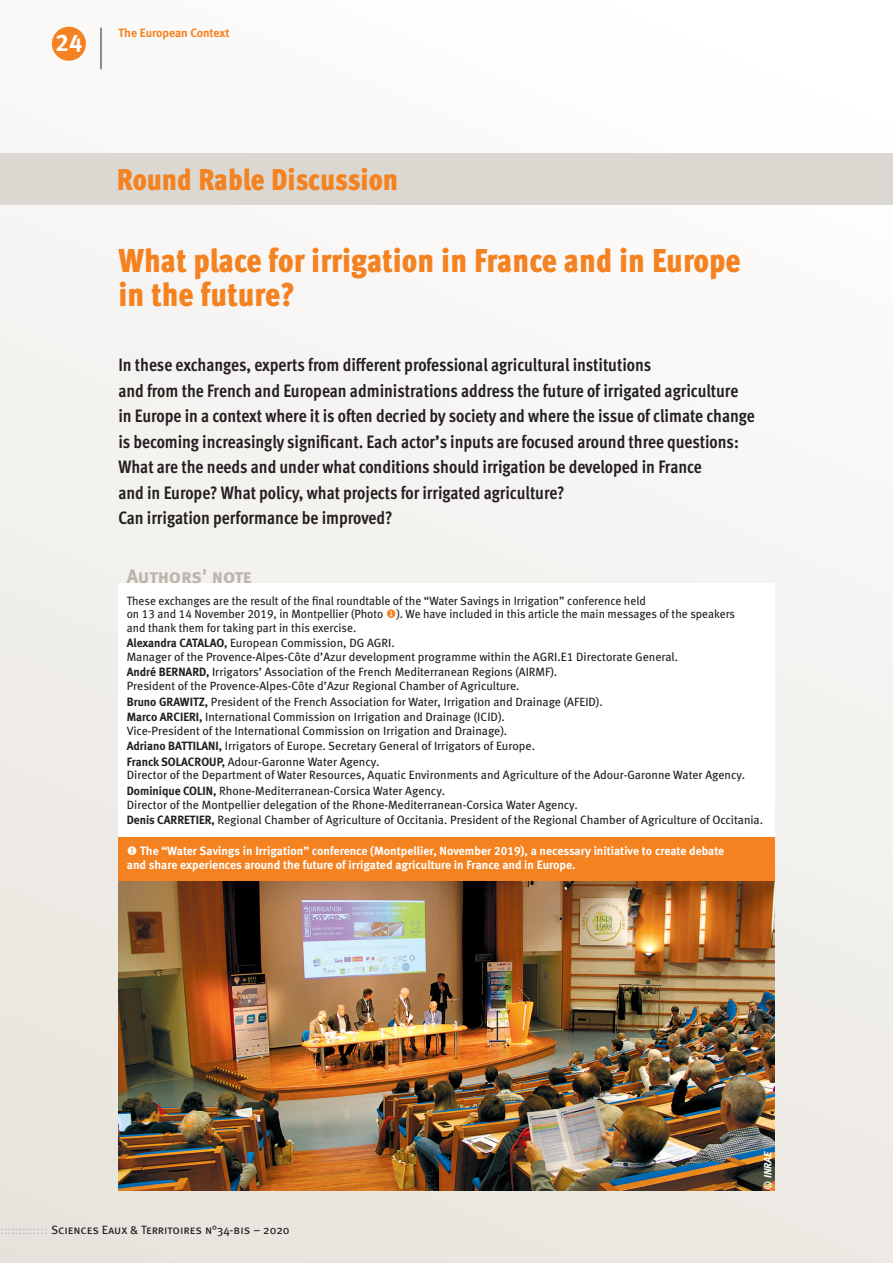
<style>
.page{position:relative;width:893px;height:1263px;background:#fff}
.page>*{position:absolute;margin:0;border:0;box-sizing:border-box;transform-origin:0 0}
.titre{font:900 33px/34px "Meta Cond OT";color:#f58220}
.titre-2{font:900 30px "Meta Cond OT";color:#f58220}
.t1{font:24px "Meta Bold Caps Expert";color:#fff}
.t2{font:19.5px "Meta Bold LF Caps";letter-spacing:-.01em;color:#bcb4ab}
.chapo{font:700 18px/25.5px "Meta Cond OT";color:#231f20}
.contacts{font:12px/13.5px "Meta Book LF";color:#231f20}
.légende{font:12px/13.5px "Meta Bold LF";color:#fff}
.t3{font:12px "Meta Book Caps";color:#231f20}
.roulette_section{font:700 12px "Meta";color:#f58220}
.crédit_photo{font:italic 10.5px "Meta Bold LF";color:#fff}
.s1{color:#f58220}
.s2{font-family:"Meta Bold LF"}
.s3{color:#bcbdc0}
</style>
<div class="page">
<div style="left:0;top:0;width:893px;height:1263px;background:linear-gradient(to bottom,#fdfdfc,#e9e5df)"></div>
<div style="left:0;top:153px;width:893px;height:52px;background:#dbd7d1"></div>
<div style="left:118px;top:583px;width:656px;height:254px;background:#fff"></div>
<img style="left:118px;top:881px;width:656px;height:310px">
<div style="left:118px;top:837px;width:657px;height:44px;background:#f58220"></div>
<div style="left:52px;top:27px;width:34px;height:34px;background:#f58220;border-radius:50%"></div>
<hr style="left:101px;top:28px;width:1px;height:41px;background:#231f20">
<p class="t1" style="left:56px;top:28px;width:28px">24</p>
<p class="roulette_section" style="left:118px;top:25px;width:113px">The European Context</p>
<p class="titre-2" style="left:117px;top:161px;width:283px">Round Rable Discussion</p>
<p class="titre" style="left:118px;top:244px;width:624px">What place for irrigation in France and in Europe in the future?</p>
<p class="chapo" style="left:118px;top:353px;width:638px">In these exchanges, experts from different professional agricultural institutions<br>and from the French and European administrations address the future of irrigated agriculture in Europe in a context where it is often decried by society and where the issue of climate change is becoming increasingly significant. Each actor’s inputs are focused around three questions:<br>What are the needs and under what conditions should irrigation be developed in France<br>and in Europe? What policy, what projects for irrigated agriculture?<br>Can irrigation performance be improved?</p>
<p class="t2" style="left:127px;top:564px;width:127px">Authors' note</p>
<p class="contacts" style="left:127px;top:594px;width:610px">These exchanges are the result of the final roundtable of the “Water Savings in Irrigation” conference held<br>on 13 and 14 November 2019, in Montpellier (Photo <span class="s1">◆</span>). We have included in this article the main messages of the speakers and thank them for taking part in this exercise.</p>
<p class="contacts" style="left:127px;top:636px;width:553px"><span class="s2">Alexandra CATALAO,</span> European Commission, DG AGRI.<br>Manager of the Provence-Alpes-Côte d’Azur development programme within the AGRI.E1 Directorate General.</p>
<p class="contacts" style="left:127px;top:665px;width:432px"><span class="s2">André BERNARD,</span> Irrigators’ Association of the French Mediterranean Regions (AIRMF).<br>President of the Provence-Alpes-Côte d’Azur Regional Chamber of Agriculture.</p>
<p class="contacts" style="left:127px;top:694px;width:478px"><span class="s2">Bruno GRAWITZ,</span> President of the French Association for Water, Irrigation and Drainage (AFEID).</p>
<p class="contacts" style="left:127px;top:710px;width:382px"><span class="s2">Marco ARCIERI,</span> International Commission on Irrigation and Drainage (ICID).<br>Vice-President of the International Commission on Irrigation and Drainage).</p>
<p class="contacts" style="left:127px;top:739px;width:410px"><span class="s2">Adriano BATTILANI,</span> Irrigators of Europe. Secretary General of Irrigators of Europe.</p>
<p class="contacts" style="left:127px;top:755px;width:620px"><span class="s2">Franck SOLACROUP,</span> Adour-Garonne Water Agency.<br>Director of the Department of Water Resources, Aquatic Environments and Agriculture of the Adour-Garonne Water Agency.</p>
<p class="contacts" style="left:127px;top:784px;width:453px"><span class="s2">Dominique COLIN,</span> Rhone-Mediterranean-Corsica Water Agency.<br>Director of the Montpellier delegation of the Rhone-Mediterranean-Corsica Water Agency.</p>
<p class="contacts" style="left:127px;top:813px;width:638px"><span class="s2">Denis CARRETIER,</span> Regional Chamber of Agriculture of Occitania. President of the Regional Chamber of Agriculture of Occitania.</p>
<p class="légende" style="left:127px;top:844px;width:599px">◆ The “Water Savings in Irrigation” conference (Montpellier, November 2019), a necessary initiative to create debate and share experiences around the future of irrigated agriculture in France and in Europe.</p>
<p class="crédit_photo" style="left:762px;top:1189px;width:40px;rotate:-90deg">© INRAE</p>
<p class="t3" style="left:0;top:1223px;width:291px"><span class="s3">:::::::::::::</span> Sciences Eaux &amp; Territoires n°34-bis – 2020</p>
</div>
